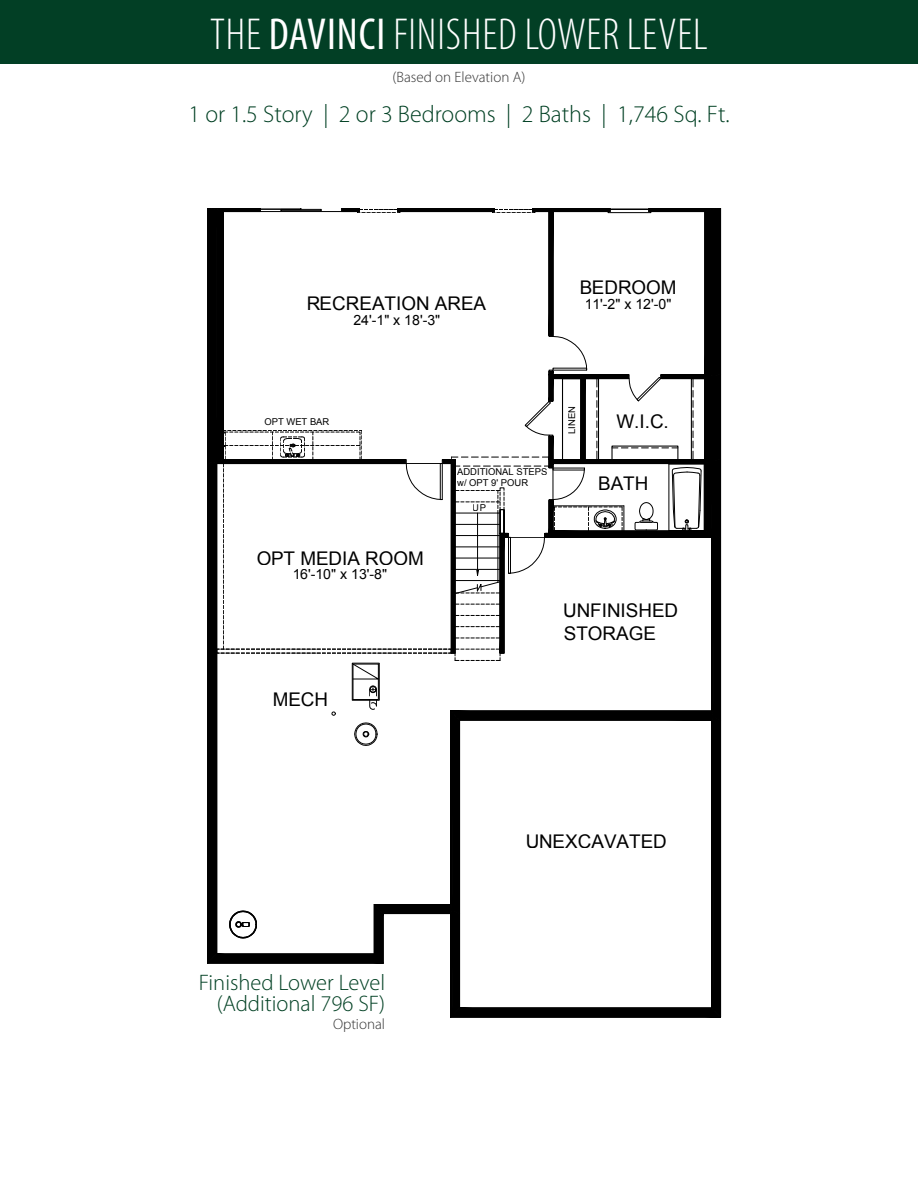
<style>
.page{position:relative;width:918px;height:1188px;background:#fff}
.page>*{position:absolute;margin:0;border:0;box-sizing:border-box;transform-origin:0 0}
.t1{font:300 condensed 45px "Myriad Pro";letter-spacing:.02em;color:#fff}
.t2{font:300 24px "Myriad Pro";color:#004023}
.t3{font:300 22.5px/21px "Myriad Pro";color:#004023;text-align:right}
.t4{font:18.9px/22.6px "Arial";color:#000}
.t5{font:300 15px "Myriad Pro";color:#333}
.t6{font:14.1px "Arial";color:#000}
.t7{font:9.45px/11.4px "Arial";color:#000}
.s1{font-weight:400}
</style>
<div class="page">
<div style="left:0;top:0;width:918px;height:64px;background:#023f25"></div>
<svg style="left:207px;top:208px;width:515px;height:810px"></svg>
<h1 class="t1" style="left:210px;top:10px;width:499px">THE <span class="s1">DAVINCI</span> FINISHED LOWER LEVEL</h1>
<p class="t5" style="left:393px;top:68px;width:134px">(Based on Elevation A)</p>
<p class="t2" style="left:188px;top:100px;width:543px">1 or 1.5 Story | 2 or 3 Bedrooms | 2 Baths | 1,746 Sq. Ft.</p>
<p class="t4" style="left:306px;top:292px;width:182px">RECREATION AREA</p>
<p class="t6" style="left:353px;top:311px;width:88px">24'-1" x 18'-3"</p>
<p class="t4" style="left:579px;top:276px;width:99px">BEDROOM</p>
<p class="t6" style="left:584px;top:295px;width:88px">11'-2" x 12'-0"</p>
<p class="t7" style="left:566px;top:434px;width:29px;rotate:-90deg">LINEN</p>
<p class="t7" style="left:264px;top:416px;width:66px">OPT WET BAR</p>
<p class="t4" style="left:617px;top:410px;width:54px">W.I.C.</p>
<p class="t4" style="left:256px;top:547px;width:169px">OPT MEDIA ROOM</p>
<p class="t6" style="left:292px;top:565px;width:96px">16'-10" x 13'-8"</p>
<p class="t4" style="left:273px;top:688px;width:57px">MECH</p>
<p class="t7" style="left:457px;top:466px;width:92px">ADDITIONAL STEPS w/ OPT 9' POUR</p>
<p class="t7" style="left:473px;top:502px;width:15px">UP</p>
<p class="t4" style="left:598px;top:472px;width:52px">BATH</p>
<p class="t4" style="left:563px;top:599px;width:117px">UNFINISHED<br>STORAGE</p>
<p class="t3" style="left:199px;top:973px;width:188px">Finished Lower Level (Additional 796 SF)</p>
<p class="t5" style="left:333px;top:1016px;width:54px">Optional</p>
<p class="t4" style="left:525px;top:830px;width:143px">UNEXCAVATED</p>
</div>
